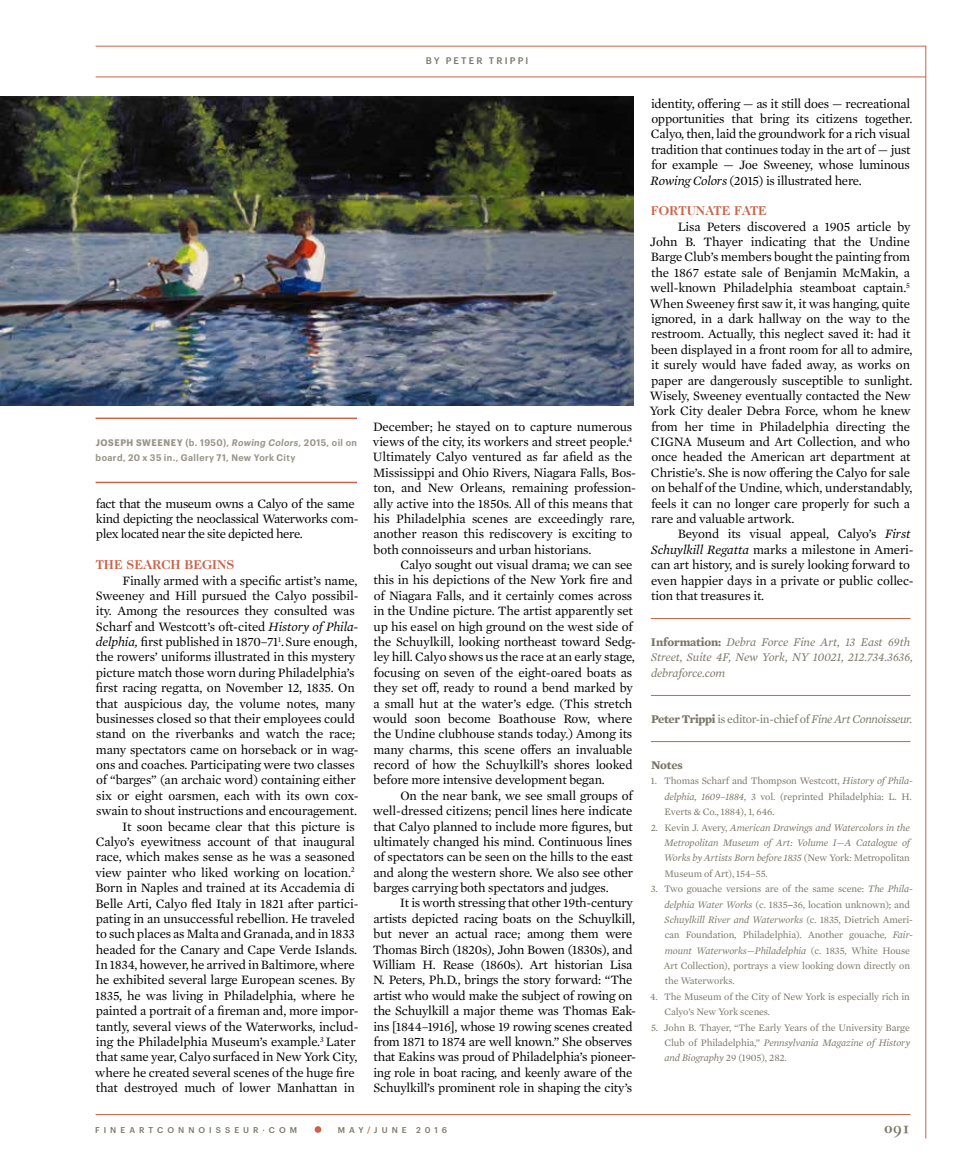
<style>
.page{position:relative;width:972px;height:1175px;background:#fff}
.page>*{position:absolute;margin:0;border:0;box-sizing:border-box;transform-origin:0 0}
.t1{font:700 16.5px "Caslon Classico";color:#7a7667}
.t2{font:13.05px/15.3px "Mercury Text G1";letter-spacing:-.01em;color:#000}
.t3{font:13.05px/15.3px "Mercury Text G1";letter-spacing:-.03em;color:#000}
.t4{font:700 13.05px "Caslon Two Twenty Four LT";color:#c9644a}
.t5{font:italic 12px/15.3px "Mercury Text G1";letter-spacing:-.01em;color:#7a7667}
.t6{font:12px "Mercury Text G1";letter-spacing:-.03em;color:#7a7667}
.t7{font:700 12px "Mercury Text G1";letter-spacing:-.01em;color:#7a7667}
.t8{font:10.05px/15.3px "Mercury Text G1";letter-spacing:-.01em;color:#7a7667;text-align:justify}
.t9{font:italic 10.05px/15.5px "Mercury Text G1";letter-spacing:-.01em;color:#7a7667;text-align:justify}
.t10{font:600 9.3px/15.3px "Graphik Narrow";letter-spacing:.045em;color:#9a9589}
.t11{font:500 9.3px "Graphik";letter-spacing:.23em;color:#7a7667}
.t12{font:500 8.25px "Graphik";letter-spacing:.49em;color:#7a7667}
.s1{font-weight:700}
.s2{font-style:italic}
.s3{font-weight:700;font-style:normal}
.s4{font-style:normal}
.s5{color:#c9644a}
</style>
<div class="page">
<hr style="left:96px;top:1114px;width:814px;height:1px;background:#c9644a">
<hr style="left:925px;top:46px;width:1px;height:1092px;background:#c9644a">
<hr style="left:96px;top:482px;width:261px;height:1px;background:#c9644a">
<hr style="left:96px;top:417px;width:261px;height:2px;background:#c9644a">
<hr style="left:96px;top:76px;width:830px;height:1px;background:#c9644a">
<hr style="left:96px;top:46px;width:830px;height:1px;background:#c9644a">
<hr style="left:651px;top:741px;width:260px;height:1px;background:#c9644a">
<hr style="left:651px;top:695px;width:260px;height:1px;background:#c9644a">
<hr style="left:651px;top:618px;width:260px;height:1px;background:#c9644a">
<img style="left:0;top:97px;width:634px;height:309px">
<svg style="left:315px;top:1126px;width:6px;height:6px"></svg>
<p class="t10" style="left:96px;top:435px;width:263px"><span class="s1">JOSEPH SWEENEY</span> (b. 1950), <span class="s2">Rowing Colors,</span> 2015, oil on board, 20 x 35 in., Gallery 71, New York City</p>
<p class="t3" style="left:96px;top:495px;width:264px">fact that the museum owns a Calyo of the same kind depicting the neoclassical Waterworks com&shy;plex located near the site depicted here.</p>
<h6 class="t4" style="left:96px;top:557px;width:140px">THE SEARCH BEGINS</h6>
<p class="t2" style="left:96px;top:572px;width:265px;text-indent:27px">Finally armed with a specifc artist’s name, Sweeney and Hill pursued the Calyo possibil&shy;ity. Among the resources they consulted was Scharf and Westcott’s oft-cited <span class="s2">History of Phila&shy;delphia,</span> frst published in 1870–71<sup>1</sup>.Sure enough, the rowers’ uniforms illustrated in this mystery picture match those worn during Philadelphia’s frst racing regatta, on November 12, 1835. On that auspicious day, the volume notes, many businesses closed so that their employees could stand on the riverbanks and watch the race; many spectators came on horseback or in wag&shy;ons and coaches. Participating were two classes of “barges” (an archaic word) containing either six or eight oarsmen, each with its own cox&shy;swain to shout instructions and encouragement.</p>
<p class="t2" style="left:95px;top:818px;width:265px;text-indent:27px">It soon became clear that this picture is Calyo’s eyewitness account of that inaugural race, which makes sense as he was a seasoned view painter who liked working on location.<sup>2<br></sup>Born in Naples and trained at its Accademia di Belle Arti, Calyo fed Italy in 1821 after partici&shy;pating in an unsuccessful rebellion. He traveled to such places as Malta and Granada, and in 1833 headed for the Canary and Cape Verde Islands.<br>In 1834, however, he arrived in Baltimore, where he exhibited several large European scenes. By 1835, he was living in Philadelphia, where he painted a portrait of a freman and, more impor&shy;tantly, several views of the Waterworks, includ&shy;ing the Philadelphia Museum’s example.<sup>3</sup> Later that same year, Calyo surfaced in New York City, where he created several scenes of the huge fre that destroyed much of lower Manhattan in</p>
<p class="t11" style="left:426px;top:55px;width:104px">BY PETER TRIPPI</p>
<p class="t2" style="left:373px;top:418px;width:265px">December; he stayed on to capture numerous views of the city, its workers and street people.<sup>4<br></sup>Ultimately Calyo ventured as far afeld as the Mississippi and Ohio Rivers, Niagara Falls, Bos&shy;ton, and New Orleans, remaining profession&shy;ally active into the 1850s. All of this means that his Philadelphia scenes are exceedingly rare, another reason this rediscovery is exciting to both connoisseurs and urban historians.</p>
<p class="t2" style="left:373px;top:556px;width:265px;text-indent:27px">Calyo sought out visual drama; we can see this in his depictions of the New York fre and of Niagara Falls, and it certainly comes across in the Undine picture. The artist apparently set up his easel on high ground on the west side of the Schuylkill, looking northeast toward Sedg&shy;ley hill. Calyo shows us the race at an early stage, focusing on seven of the eight-oared boats as they set of, ready to round a bend marked by a small hut at the water’s edge. (This stretch would soon become Boathouse Row, where the Undine clubhouse stands today.) Among its many charms, this scene ofers an invaluable record of how the Schuylkill’s shores looked before more intensive development began.</p>
<p class="t2" style="left:373px;top:787px;width:262px;text-align:justify;text-indent:27px">On the near bank, we see small groups of well-dressed citizens; pencil lines here indicate that Calyo planned to include more fgures, but ultimately changed his mind. Continuous lines of spectators can be seen on the hills to the east and along the western shore. We also see other barges carrying both spectators and judges.</p>
<p class="t2" style="left:372px;top:894px;width:264px;text-indent:28px">It is worth stressing that other 19th-century artists depicted racing boats on the Schuylkill, but never an actual race; among them were Thomas Birch (1820s), John Bowen (1830s), and William H. Rease (1860s). Art historian Lisa</p>
<p class="t2" style="left:373px;top:971px;width:265px">N. Peters, Ph.D., brings the story forward: “The artist who would make the subject of rowing on the Schuylkill a major theme was Thomas Eak&shy;ins [1844–1916], whose 19 rowing scenes created from 1871 to 1874 are well known.” She observes that Eakins was proud of Philadelphia’s pioneer&shy;ing role in boat racing, and keenly aware of the Schuylkill’s prominent role in shaping the city’s</p>
<p class="t2" style="left:651px;top:95px;width:263px">identity, ofering — as it still does — recreational opportunities that bring its citizens together.<br>Calyo, then, laid the groundwork for a rich visual tradition that continues today in the art of — just for example — Joe Sweeney, whose luminous <span class="s2">Rowing Colors</span> (2015) is illustrated here.</p>
<h6 class="t4" style="left:651px;top:203px;width:118px">FORTUNATE FATE</h6>
<p class="t2" style="left:650px;top:218px;width:264px;text-indent:28px">Lisa Peters discovered a 1905 article by John B. Thayer indicating that the Undine Barge Club’s members bought the painting from the 1867 estate sale of Benjamin McMakin, a well-known Philadelphia steamboat captain.<sup>5<br></sup>When Sweeney frst saw it, it was hanging, quite ignored, in a dark hallway on the way to the restroom. Actually, this neglect saved it: had it been displayed in a front room for all to admire, it surely would have faded away, as works on paper are dangerously susceptible to sunlight.<br>Wisely, Sweeney eventually contacted the New York City dealer Debra Force, whom he knew from her time in Philadelphia directing the CIGNA Museum and Art Collection, and who once headed the American art department at Christie’s. She is now ofering the Calyo for sale on behalf of the Undine, which, understandably, feels it can no longer care properly for such a rare and valuable artwork.</p>
<p class="t2" style="left:651px;top:525px;width:264px;text-indent:27px">Beyond its visual appeal, Calyo’s <span class="s2">First Schuylkill Regatta</span> marks a milestone in Ameri&shy;can art history, and is surely looking forward to even happier days in a private or public collec&shy;tion that treasures it.</p>
<p class="t5" style="left:651px;top:633px;width:263px"><span class="s3">Information:</span> Debra Force Fine Art, 13 East 69th<br>Street, Suite 4F, New York, NY 10021, 212.734.3636, debraforce.com</p>
<p class="t6" style="left:651px;top:710px;width:263px"><span class="s1">Peter Trippi</span> is editor-in-chief of <span class="s2">Fine Art Connoisseur.</span></p>
<h6 class="t7" style="left:651px;top:756px;width:33px">Notes</h6>
<p class="t8" style="left:664px;top:773px;width:250px;text-indent:-14px">1. Thomas Scharf and Thompson Westcott, <span class="s2">History of Phila&shy;delphia, 1609–1884,</span> 3 vol. (reprinted Philadelphia: L. H.<br>Everts &amp; Co., 1884), 1, 646.</p>
<p class="t9" style="left:664px;top:819px;width:248px;text-indent:-13px"><span class="s4">2. Kevin J. Avery,</span> American Drawings and Watercolors in the Metropolitan Museum of Art: Volume I—A Catalogue of Works by Artists Born before 1835 <span class="s4">(New York: Metropolitan Museum of Art), 154–55.</span></p>
<p class="t8" style="left:664px;top:880px;width:251px;text-align:left;text-indent:-13px">3. Two gouache versions are of the same scene: <span class="s2">The Phila&shy;delphia Water Works</span> (c. 1835<span class="s1">–</span>36, location unknown); and <span class="s2">Schuylkill River and Waterworks</span> (c. 1835, Dietrich Ameri&shy;can Foundation, Philadelphia). Another gouache, <span class="s2">Fair&shy;mount Waterworks—Philadelphia</span> (c. 1835, White House Art Collection), portrays a view looking down directly on the Waterworks.</p>
<p class="t8" style="left:664px;top:988px;width:247px;text-indent:-14px">4. The Museum of the City of New York is especially rich in<br>Calyo’s New York scenes.</p>
<p class="t8" style="left:664px;top:1019px;width:247px;text-indent:-13px">5. John B. Thayer, “The Early Years of the University Barge Club of Philadelphia,” <span class="s2">Pennsylvania Magazine of History and Biography</span> 29 (1905), 282.</p>
<p class="t12" style="left:95px;top:1124px;width:204px">FINEARTCONNOISSEUR·COM</p>
<p class="t12" style="left:338px;top:1124px;width:111px">MAY<span class="s5">/</span>JUNE 2016</p>
<p class="t1" style="left:884px;top:1117px;width:28px">091</p>
</div>
